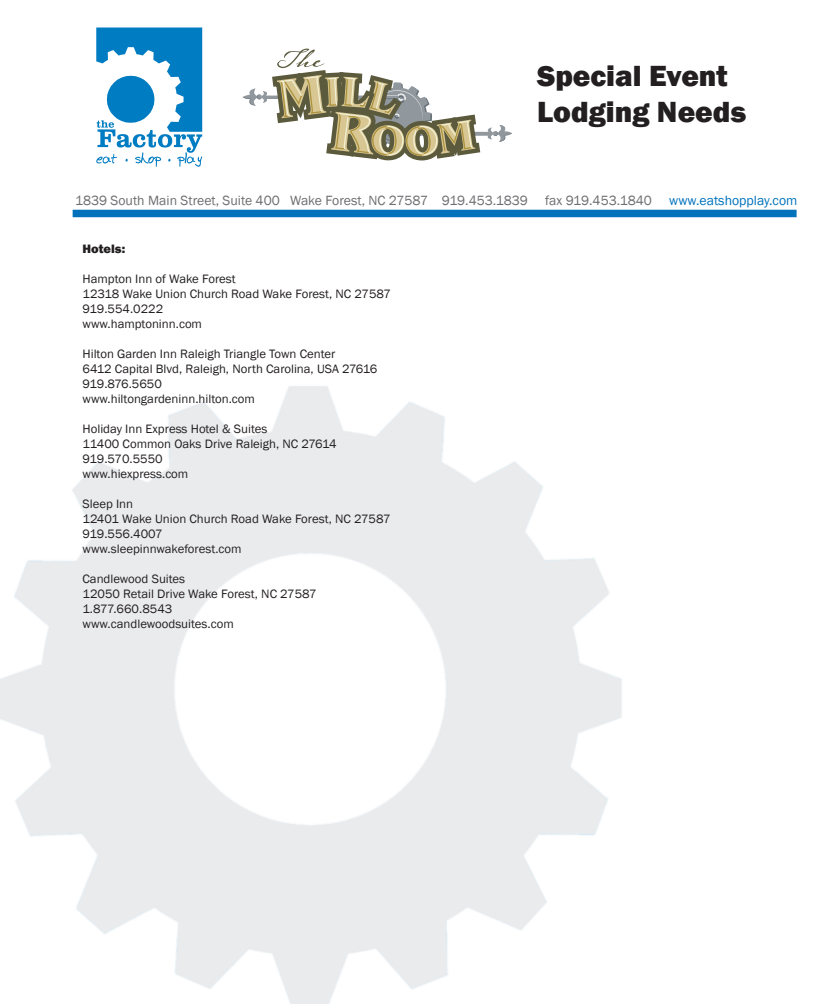
<style>
.page{position:relative;width:824px;height:1004px;background:#fff}
.page>*{position:absolute;margin:0;border:0;box-sizing:border-box;transform-origin:0 0}
.t1{font:800 30px/36px "Franklin Gothic";color:#231f20}
.t2{font:13.75px "Franklin Gothic";color:#6c6d70}
.t3{font:13.75px "Franklin Gothic";color:#0072bc}
.t4{font:12.5px/15px "Franklin Gothic";color:#231f20}
.t5{font:800 12.5px "Franklin Gothic";color:#231f20}
</style>
<div class="page">
<svg style="left:243px;top:48px;width:269px;height:170px"></svg>
<svg style="left:96px;top:28px;width:106px;height:139px"></svg>
<div style="left:73px;top:210px;width:723px;height:7px;background:#0072bc"></div>
<h1 class="t1" style="left:537px;top:58px;width:211px">Special Event<br>Lodging Needs</h1>
<p class="t2" style="left:75px;top:192px;width:454px">1839 South Main Street, Suite 400 Wake Forest, NC 27587 919.453.1839</p>
<p class="t2" style="left:545px;top:192px;width:108px">fax 919.453.1840</p>
<p class="t3" style="left:669px;top:192px;width:130px">www.eatshopplay.com</p>
<p class="t5" style="left:82px;top:241px;width:44px">Hotels:</p>
<p class="t4" style="left:82px;top:272px;width:310px">Hampton Inn of Wake Forest<br>12318 Wake Union Church Road Wake Forest, NC 27587<br>919.554.0222<br>www.hamptoninn.com</p>
<p class="t4" style="left:82px;top:347px;width:296px">Hilton Garden Inn Raleigh Triangle Town Center<br>6412 Capital Blvd, Raleigh, North Carolina, USA 27616<br>919.876.5650<br>www.hiltongardeninn.hilton.com</p>
<p class="t4" style="left:82px;top:422px;width:256px">Holiday Inn Express Hotel &amp; Suites<br>11400 Common Oaks Drive Raleigh, NC 27614<br>919.570.5550<br>www.hiexpress.com</p>
<p class="t4" style="left:82px;top:497px;width:310px">Sleep Inn<br>12401 Wake Union Church Road Wake Forest, NC 27587<br>919.556.4007<br>www.sleepinnwakeforest.com</p>
<p class="t4" style="left:82px;top:572px;width:236px">Candlewood Suites<br>12050 Retail Drive Wake Forest, NC 27587<br>1.877.660.8543 www.candlewoodsuites.com</p>
</div>
